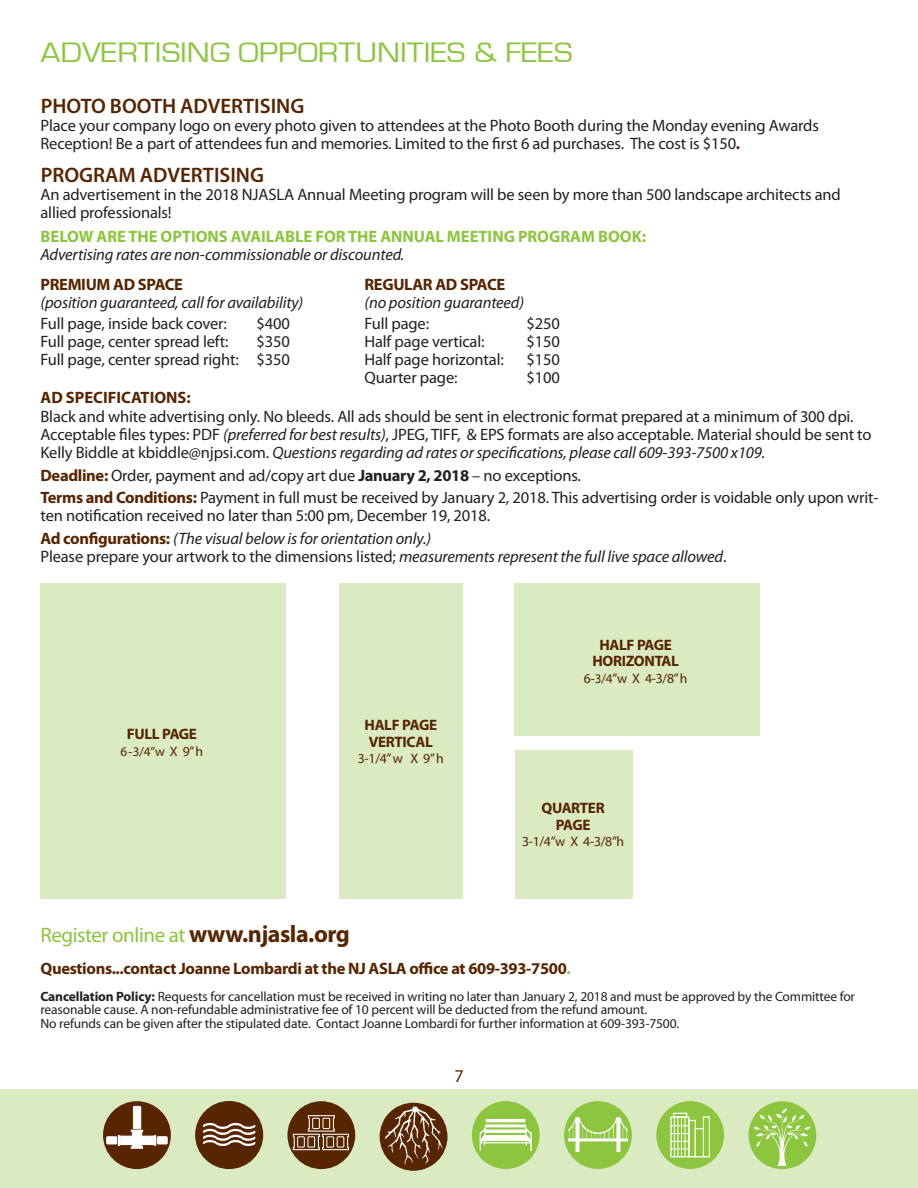
<style>
.page{position:relative;width:918px;height:1188px;background:#fff}
.page>*{position:absolute;margin:0;border:0;box-sizing:border-box;transform-origin:0 0}
.t1{font:29.1px "Eurostile";color:#8bc63e;scale:1.14 1}
.t2{font:600 21px "Myriad Pro";color:#572500}
.t3{font:21px "Myriad Pro";letter-spacing:-.02em;color:#8bc63e}
.t4{font:18px "Myriad Pro";color:#572500}
.t5{font:16.5px/18px "Myriad Pro";letter-spacing:-.01em;color:#231f20}
.t6{font:italic 16.5px "Myriad Pro";letter-spacing:-.01em;color:#231f20}
.t7{font:700 16.5px "Myriad Pro";letter-spacing:-.02em;color:#572500}
.t8{font:700 16.5px "Myriad Pro";color:#8bc63e}
.t9{font:700 16.5px "Myriad Pro";color:#572500}
.t10{font:700 15.15px "Myriad Pro";letter-spacing:-.02em;color:#572500}
.t11{font:13.8px "Myriad Pro";color:#572500}
.t12{font:13.5px/13.5px "Myriad Pro";letter-spacing:-.01em;color:#231f20}
.t13{font:13.2px "Myriad Pro";color:#572500}
.s1{font-weight:700;color:#572500}
.s2{font-style:italic}
.s3{font-weight:700}
.s4{font-weight:700;font-style:normal;color:#572500}
.s5{font-size:13.8px}
.s6{font-size:13.2px}
.s7{font-weight:700;font-size:24px;color:#572500}
.s8{color:#8bc63e}
</style>
<div class="page">
<div style="left:40px;top:583px;width:246px;height:315px;background:#daeac1"></div>
<div style="left:339px;top:583px;width:124px;height:315px;background:#daeac1"></div>
<div style="left:514px;top:583px;width:245px;height:153px;background:#daeac1"></div>
<div style="left:515px;top:750px;width:117px;height:148px;background:#daeac1"></div>
<div style="left:0;top:1089px;width:918px;height:99px;background:#daeac1"></div>
<div style="left:103px;top:1101px;width:68px;height:68px;background:#572500;border-radius:50%"></div>
<div style="left:120px;top:1136px;width:34px;height:9px;background:#fff;border:1px solid #fff"></div>
<div style="left:107px;top:1137px;width:10px;height:7px;background:#fff"></div>
<div style="left:106px;top:1136px;width:11px;height:8px;border:1px solid #fff"></div>
<div style="left:132px;top:1132px;width:10px;height:15px;background:#fff"></div>
<div style="left:133px;top:1106px;width:8px;height:23px;background:#fff"></div>
<div style="left:133px;top:1106px;width:8px;height:23px;border:1px solid #fff"></div>
<svg style="left:131px;top:1130px;width:12px;height:2px"></svg>
<svg style="left:131px;top:1146px;width:12px;height:3px"></svg>
<div style="left:157px;top:1137px;width:10px;height:7px;background:#fff"></div>
<div style="left:157px;top:1136px;width:11px;height:8px;border:1px solid #fff"></div>
<svg style="left:118px;top:1135px;width:2px;height:11px"></svg>
<svg style="left:154px;top:1135px;width:2px;height:11px"></svg>
<div style="left:380px;top:1103px;width:67px;height:68px;background:#572500;border-radius:50%"></div>
<img style="left:384px;top:1107px;width:59px;height:64px">
<div style="left:195px;top:1101px;width:68px;height:68px;background:#572500;border-radius:50%"></div>
<svg style="left:203px;top:1122px;width:53px;height:24px"></svg>
<div style="left:287px;top:1101px;width:68px;height:68px;background:#572500;border-radius:50%"></div>
<svg style="left:292px;top:1115px;width:58px;height:36px"></svg>
<div style="left:326px;top:1136px;width:8px;height:11px;border:1px solid #fff"></div>
<div style="left:472px;top:1101px;width:68px;height:68px;background:#8bc63e;border-radius:50%"></div>
<img style="left:480px;top:1109px;width:52px;height:52px">
<div style="left:748px;top:1101px;width:68px;height:68px;background:#8bc63e;border-radius:50%"></div>
<img style="left:754px;top:1108px;width:57px;height:58px">
<div style="left:564px;top:1101px;width:68px;height:68px;background:#8bc63e;border-radius:50%"></div>
<img style="left:568px;top:1117px;width:60px;height:35px">
<div style="left:656px;top:1101px;width:68px;height:68px;background:#8bc63e;border-radius:50%"></div>
<div style="left:688px;top:1120px;width:8px;height:37px;background:#8bc63e;border:1px solid #fff"></div>
<svg style="left:673px;top:1113px;width:14px;height:4px"></svg>
<svg style="left:670px;top:1117px;width:19px;height:40px"></svg>
<hr style="left:674px;top:1117px;width:1px;height:40px;background:#fff">
<hr style="left:678px;top:1117px;width:1px;height:40px;background:#fff">
<hr style="left:681px;top:1117px;width:1px;height:40px;background:#fff">
<hr style="left:685px;top:1117px;width:1px;height:40px;background:#fff">
<svg style="left:671px;top:1126px;width:18px;height:1px"></svg>
<svg style="left:671px;top:1133px;width:18px;height:1px"></svg>
<svg style="left:671px;top:1141px;width:18px;height:1px"></svg>
<svg style="left:671px;top:1149px;width:18px;height:1px"></svg>
<svg style="left:695px;top:1128px;width:8px;height:29px"></svg>
<div style="left:703px;top:1116px;width:7px;height:41px;background:#8bc63e;border:1px solid #fff"></div>
<p class="t1" style="left:40px;top:37px;width:468px">ADVERTISING OPPORTUNITIES &amp; FEES</p>
<p class="t2" style="left:41px;top:93px;width:265px">PHOTO BOOTH ADVERTISING</p>
<p class="t5" style="left:40px;top:117px;width:780px">Place your company logo on every photo given to attendees at the Photo Booth during the Monday evening Awards<br>Reception! Be a part of attendees fun and memories. Limited to the first 6 ad purchases. The cost is $150<span class="s1">.</span></p>
<p class="t2" style="left:41px;top:162px;width:225px">PROGRAM ADVERTISING</p>
<p class="t5" style="left:40px;top:186px;width:802px">An advertisement in the 2018 NJASLA Annual Meeting program will be seen by more than 500 landscape architects and allied professionals!</p>
<p class="t8" style="left:41px;top:226px;width:607px">BELOW ARE THE OPTIONS AVAILABLE FOR THE ANNUAL MEETING PROGRAM BOOK:</p>
<p class="t6" style="left:40px;top:245px;width:365px">Advertising rates are non-commissionable or discounted.</p>
<p class="t7" style="left:40px;top:274px;width:144px">PREMIUM AD SPACE</p>
<p class="t7" style="left:365px;top:274px;width:142px">REGULAR AD SPACE</p>
<p class="t6" style="left:40px;top:293px;width:264px">(position guaranteed, call for availability)</p>
<p class="t6" style="left:364px;top:293px;width:161px">(no position guaranteed)</p>
<p class="t5" style="left:40px;top:315px;width:188px">Full page, inside back cover:</p>
<p class="t5" style="left:257px;top:315px;width:35px">$400</p>
<p class="t5" style="left:365px;top:315px;width:66px">Full page:</p>
<p class="t5" style="left:527px;top:315px;width:35px">$250</p>
<p class="t5" style="left:40px;top:333px;width:189px">Full page, center spread left:</p>
<p class="t5" style="left:257px;top:333px;width:35px">$350</p>
<p class="t5" style="left:365px;top:333px;width:122px">Half page vertical:</p>
<p class="t5" style="left:527px;top:333px;width:35px">$150</p>
<p class="t5" style="left:40px;top:351px;width:251px">Full page, center spread right: $350</p>
<p class="t5" style="left:365px;top:351px;width:141px">Half page horizontal:</p>
<p class="t5" style="left:527px;top:351px;width:35px">$150</p>
<p class="t5" style="left:364px;top:369px;width:95px">Quarter page:</p>
<p class="t5" style="left:526px;top:369px;width:35px">$100</p>
<p class="t9" style="left:41px;top:387px;width:151px">AD SPECIFICATIONS:</p>
<p class="t5" style="left:40px;top:408px;width:833px">Black and white advertising only. No bleeds. All ads should be sent in electronic format prepared at a minimum of 300 dpi.<br>Acceptable files types: PDF <span class="s2">(preferred for best results)</span>, JPEG, TIFF, &amp; EPS formats are also acceptable. Material should be sent to<br>Kelly Biddle at kbiddle@njpsi.com. <span class="s2">Questions regarding ad rates or specifications, please call 609-393-7500 x109.</span></p>
<p class="t5" style="left:40px;top:466px;width:542px"><span class="s1">Deadline:</span> Order, payment and ad/copy art due <span class="s3">January 2, 2018</span> – no exceptions.</p>
<p class="t5" style="left:40px;top:489px;width:840px"><span class="s1">Terms and Conditions:</span> Payment in full must be received by January 2, 2018. This advertising order is voidable only upon writ&shy;ten notification received no later than 5:00 pm, December 19, 2018.</p>
<p class="t6" style="left:40px;top:528px;width:392px"><span class="s4">Ad configurations:</span> (The visual below is for orientation only.)</p>
<p class="t5" style="left:40px;top:547px;width:687px">Please prepare your artwork to the dimensions listed; <span class="s2">measurements represent the full live space allowed</span>.</p>
<p class="t10" style="left:127px;top:724px;width:72px">FULL PAGE</p>
<p class="t13" style="left:121px;top:743px;width:84px">6 - 3/4”w <span class="s5">X 9” h</span></p>
<p class="t10" style="left:365px;top:715px;width:74px">HALF PAGE</p>
<p class="t10" style="left:369px;top:732px;width:66px">VERTICAL</p>
<p class="t11" style="left:358px;top:750px;width:87px">3-1/4” w X 9” h</p>
<p class="t10" style="left:599px;top:635px;width:74px">HALF PAGE</p>
<p class="t10" style="left:593px;top:651px;width:88px">HORIZONTAL</p>
<p class="t11" style="left:584px;top:670px;width:105px">6<span class="s6">- 3/4</span>”w X 4-3/8” h</p>
<p class="t10" style="left:542px;top:798px;width:65px">QUARTER</p>
<p class="t10" style="left:556px;top:815px;width:36px">PAGE</p>
<p class="t11" style="left:522px;top:833px;width:104px">3-1/4”w X 4-3/8”h</p>
<p class="t3" style="left:40px;top:922px;width:311px">Register online at <span class="s7">www.njasla.org</span></p>
<p class="t7" style="left:40px;top:957px;width:532px">Questions...contact Joanne Lombardi at the NJ ASLA office at 609-393-7500<span class="s8">.</span></p>
<p class="t12" style="left:40px;top:989px;width:816px"><span class="s3">Cancellation Policy:</span> Requests for cancellation must be received in writing no later than January 2, 2018 and must be approved by the Committee for reasonable cause. A non-refundable administrative fee of 10 percent will be deducted from the refund amount.</p>
<p class="t12" style="left:40px;top:1016px;width:640px">No refunds can be given after the stipulated date. Contact Joanne Lombardi for further information at 609-393-7500.</p>
<p class="t4" style="left:454px;top:1065px;width:11px">7</p>
</div>
